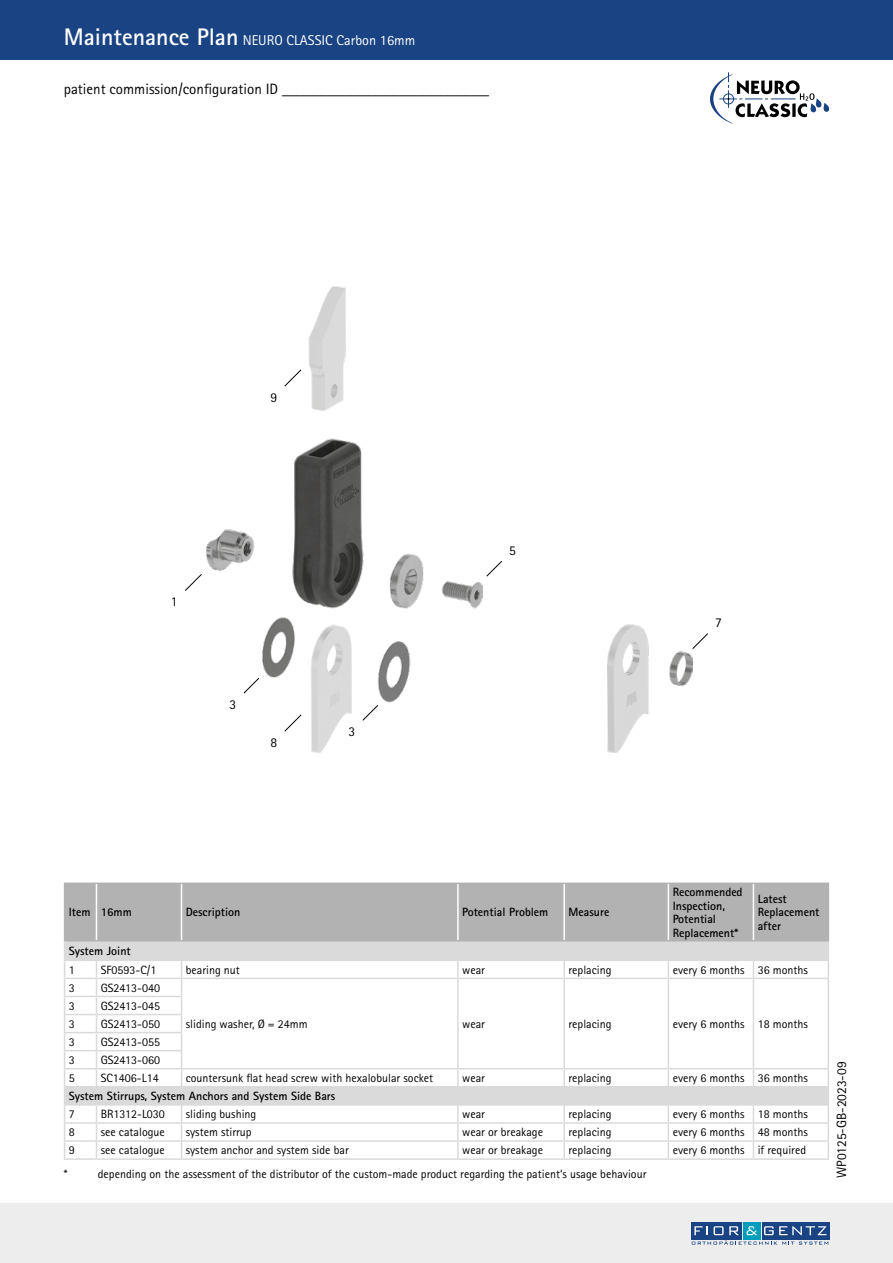
<style>
.page{position:relative;width:893px;height:1263px;background:#fff}
.page>*{position:absolute;margin:0;border:0;box-sizing:border-box;transform-origin:0 0}
.t1{font:15px "Rotis Sans Serif Pro";color:#000}
.t2{font:14.25px "Rotis Sans Serif Pro";color:#fff}
.t3{font:13.5px "Rotis Sans Serif Pro";color:#000}
.t4{font:12px "Rotis Sans Serif Pro";color:#000}
.t5{font:700 12px/13.5px "Rotis Sans Serif Pro";color:#000}
.s1{font-weight:700;font-size:24px}
.s2{font-family:"Minion Pro";font-size:18px}
</style>
<div class="page">
<div style="left:0;top:0;width:893px;height:60px;background:#194383"></div>
<div style="left:0;top:1203px;width:893px;height:60px;background:#ededed"></div>
<div style="left:743px;top:1222px;width:17px;height:17px;background:#009cbc"></div>
<div style="left:762px;top:1222px;width:67px;height:17px;background:#194383"></div>
<div style="left:691px;top:1222px;width:51px;height:17px;background:#194383"></div>
<svg style="left:692px;top:1226px;width:136px;height:18px"></svg>
<hr style="left:64px;top:882px;width:32px;height:2px;background:#b3b2b2">
<hr style="left:96px;top:882px;width:86px;height:2px;background:#b3b2b2">
<hr style="left:182px;top:882px;width:276px;height:2px;background:#b3b2b2">
<hr style="left:458px;top:882px;width:106px;height:2px;background:#b3b2b2">
<hr style="left:564px;top:882px;width:104px;height:2px;background:#b3b2b2">
<hr style="left:668px;top:882px;width:85px;height:2px;background:#b3b2b2">
<hr style="left:753px;top:882px;width:76px;height:2px;background:#b3b2b2">
<hr style="left:96px;top:1158px;width:86px;height:2px;background:#dadada">
<hr style="left:182px;top:1158px;width:276px;height:2px;background:#dadada">
<hr style="left:458px;top:1158px;width:106px;height:2px;background:#dadada">
<hr style="left:564px;top:1158px;width:104px;height:2px;background:#dadada">
<hr style="left:668px;top:1158px;width:85px;height:2px;background:#dadada">
<hr style="left:753px;top:1158px;width:76px;height:2px;background:#dadada">
<svg style="left:64px;top:884px;width:765px;height:274px"></svg>
<hr style="left:64px;top:1158px;width:32px;height:2px;background:#dadada">
<hr style="left:668px;top:1086px;width:85px;height:1px;background:#dadada">
<hr style="left:753px;top:1086px;width:76px;height:1px;background:#dadada">
<img style="left:206px;top:438px;width:276px;height:265px">
<svg style="left:185px;top:574px;width:17px;height:17px"></svg>
<svg style="left:243px;top:677px;width:17px;height:17px"></svg>
<svg style="left:486px;top:561px;width:16px;height:16px"></svg>
<svg style="left:284px;top:714px;width:18px;height:18px"></svg>
<svg style="left:284px;top:369px;width:18px;height:18px"></svg>
<svg style="left:692px;top:633px;width:16px;height:16px"></svg>
<img style="left:669px;top:651px;width:23px;height:36px">
<svg style="left:607px;top:624px;width:42px;height:129px;fill:#d9d9d9"></svg>
<svg style="left:306px;top:618px;width:52px;height:135px;fill:#dbdbdb"></svg>
<svg style="left:308px;top:286px;width:38px;height:125px;fill:#dbdbdb"></svg>
<svg style="left:362px;top:705px;width:16px;height:16px"></svg>
<svg style="left:710px;top:72px;width:120px;height:52px"></svg>
<p class="t2" style="left:64px;top:32px;width:353px"><span class="s1">Maintenance Plan</span> NEURO CLASSIC Carbon 16mm</p>
<p class="t1" style="left:64px;top:80px;width:427px">patient commission/configuration ID <span class="s2">_______________________</span></p>
<p class="t3" style="left:270px;top:389px;width:8px">9</p>
<p class="t3" style="left:171px;top:594px;width:8px">1</p>
<p class="t3" style="left:230px;top:696px;width:8px">3</p>
<p class="t3" style="left:270px;top:734px;width:8px">8</p>
<p class="t3" style="left:348px;top:723px;width:8px">3</p>
<p class="t3" style="left:509px;top:542px;width:8px">5</p>
<p class="t3" style="left:715px;top:615px;width:8px">7</p>
<p class="t5" style="left:69px;top:905px;width:64px">Item 16mm</p>
<p class="t5" style="left:186px;top:905px;width:56px">Description</p>
<p class="t5" style="left:462px;top:905px;width:88px">Potential Problem</p>
<p class="t5" style="left:568px;top:905px;width:42px">Measure</p>
<p class="t5" style="left:673px;top:885px;width:71px">Recommended<br>Inspection,<br>Potential<br>Replacement*</p>
<p class="t5" style="left:758px;top:892px;width:63px">Latest<br>Replacement after</p>
<p class="t5" style="left:69px;top:944px;width:63px">System Joint</p>
<p class="t4" style="left:69px;top:962px;width:7px">1</p>
<p class="t4" style="left:101px;top:962px;width:57px">SF0593-C/1</p>
<p class="t4" style="left:186px;top:962px;width:56px">bearing nut</p>
<p class="t4" style="left:462px;top:962px;width:24px">wear</p>
<p class="t4" style="left:568px;top:962px;width:45px">replacing</p>
<p class="t4" style="left:673px;top:962px;width:137px">every 6 months 36 months</p>
<p class="t4" style="left:69px;top:980px;width:7px">3</p>
<p class="t4" style="left:101px;top:980px;width:61px">GS2413-040</p>
<p class="t4" style="left:186px;top:1016px;width:123px">sliding washer, Ø = 24mm</p>
<p class="t4" style="left:462px;top:1016px;width:24px">wear</p>
<p class="t4" style="left:568px;top:1016px;width:45px">replacing</p>
<p class="t4" style="left:673px;top:1016px;width:137px">every 6 months 18 months</p>
<p class="t4" style="left:69px;top:998px;width:7px">3</p>
<p class="t4" style="left:101px;top:998px;width:61px">GS2413-045</p>
<p class="t4" style="left:69px;top:1016px;width:7px">3</p>
<p class="t4" style="left:101px;top:1016px;width:61px">GS2413-050</p>
<p class="t4" style="left:69px;top:1035px;width:7px">3</p>
<p class="t4" style="left:101px;top:1035px;width:61px">GS2413-055</p>
<p class="t4" style="left:69px;top:1053px;width:7px">3</p>
<p class="t4" style="left:101px;top:1053px;width:61px">GS2413-060</p>
<p class="t4" style="left:69px;top:1071px;width:7px">5</p>
<p class="t4" style="left:101px;top:1071px;width:59px">SC1406-L14</p>
<p class="t4" style="left:186px;top:1071px;width:249px">countersunk flat head screw with hexalobular socket</p>
<p class="t4" style="left:462px;top:1071px;width:24px">wear</p>
<p class="t4" style="left:568px;top:1071px;width:45px">replacing</p>
<p class="t4" style="left:673px;top:1071px;width:137px">every 6 months 36 months</p>
<p class="t5" style="left:69px;top:1089px;width:268px">System Stirrups, System Anchors and System Side Bars</p>
<p class="t4" style="left:69px;top:1107px;width:7px">7</p>
<p class="t4" style="left:101px;top:1107px;width:66px">BR1312-L030</p>
<p class="t4" style="left:186px;top:1107px;width:72px">sliding bushing</p>
<p class="t4" style="left:462px;top:1107px;width:24px">wear</p>
<p class="t4" style="left:568px;top:1107px;width:45px">replacing</p>
<p class="t4" style="left:673px;top:1107px;width:137px">every 6 months 18 months</p>
<p class="t4" style="left:69px;top:1125px;width:7px">8</p>
<p class="t4" style="left:101px;top:1125px;width:66px">see catalogue</p>
<p class="t4" style="left:186px;top:1125px;width:67px">system stirrup</p>
<p class="t4" style="left:462px;top:1125px;width:82px">wear or breakage</p>
<p class="t4" style="left:568px;top:1125px;width:45px">replacing</p>
<p class="t4" style="left:673px;top:1125px;width:137px">every 6 months 48 months</p>
<p class="t4" style="left:69px;top:1143px;width:7px">9</p>
<p class="t4" style="left:101px;top:1143px;width:66px">see catalogue</p>
<p class="t4" style="left:186px;top:1143px;width:165px">system anchor and system side bar</p>
<p class="t4" style="left:462px;top:1143px;width:82px">wear or breakage</p>
<p class="t4" style="left:568px;top:1143px;width:45px">replacing</p>
<p class="t4" style="left:673px;top:1143px;width:135px">every 6 months if required</p>
<p class="t4" style="left:64px;top:1167px;width:5px">*</p>
<p class="t4" style="left:98px;top:1167px;width:550px">depending on the assessment of the distributor of the custom-made product regarding the patient‘s usage behaviour</p>
<p class="t3" style="left:834px;top:1178px;width:118px;rotate:-90deg">WP0125-GB-2023-09</p>
</div>
